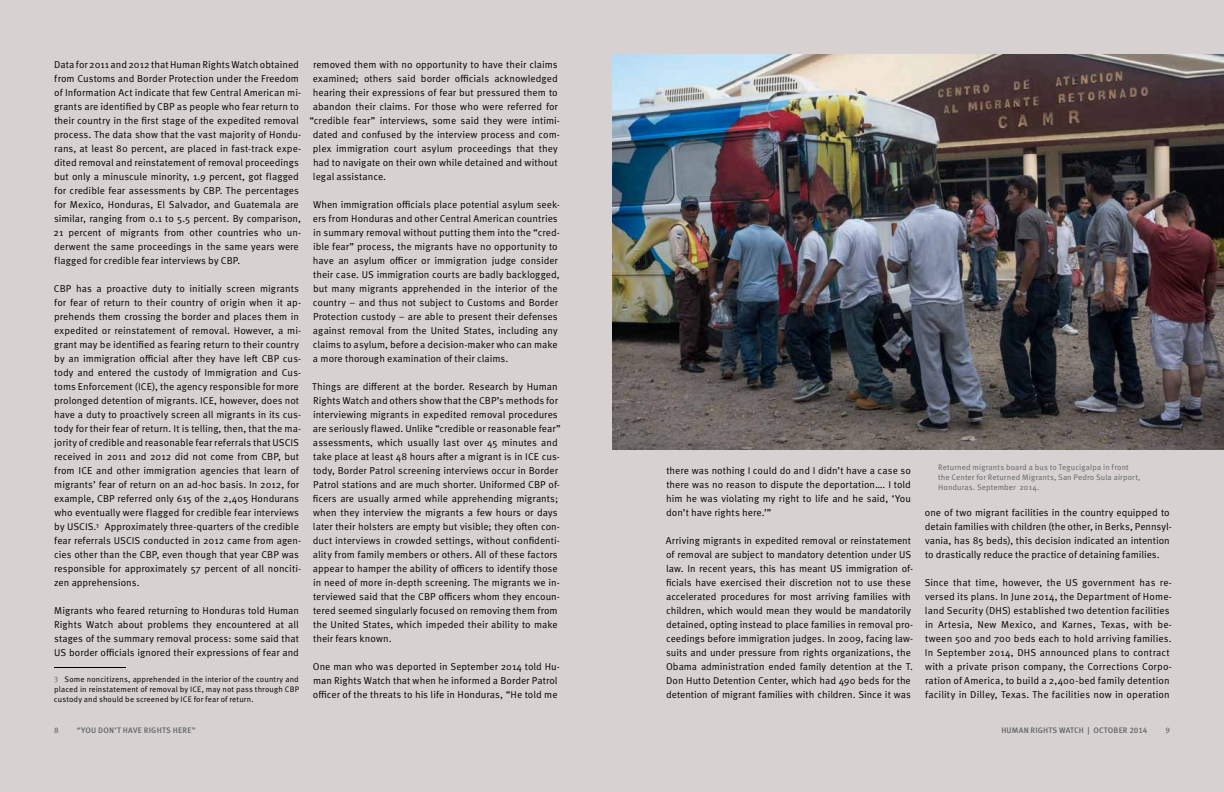
<style>
.page{position:relative;width:1224px;height:792px;background:#d7d2d1}
.page>*{position:absolute;margin:0;border:0;box-sizing:border-box;transform-origin:0 0}
.t1{font:10px/14px "Meta Pro Norm";letter-spacing:.005em;color:#000}
.t2{font:8px/10px "Meta Pro Norm";letter-spacing:.015em;color:#000;text-align:justify}
.t3{font:8px/10px "Meta Pro Norm";letter-spacing:.015em;color:#636466}
.t4{font:500 8px "Meta Pro";letter-spacing:.02em;color:#636466}
.t5{font:8px "Meta Pro";color:#636466}
.s1{color:#636466}
</style>
<div class="page">
<hr style="left:54px;top:667px;width:72px;height:1px;background:#000">
<img style="left:612px;top:54px;width:612px;height:396px">
<p class="t1" style="left:54px;top:57px;width:249px">Data for 2011 and 2012 that Human Rights Watch obtained from Customs and Border Protection under the Freedom of Information Act indicate that few Central American mi&shy;grants are identified by CBP as people who fear return to their country in the first stage of the expedited removal process. The data show that the vast majority of Hondu&shy;rans, at least 80 percent, are placed in fast-track expe&shy;dited removal and reinstatement of removal proceedings but only a minuscule minority, 1.9 percent, got flagged for credible fear assessments by CBP. The percentages for Mexico, Honduras, El Salvador, and Guatemala are similar, ranging from 0.1 to 5.5 percent. By comparison, 21 percent of migrants from other countries who un&shy;derwent the same proceedings in the same years were flagged for credible fear interviews by CBP.</p>
<p class="t1" style="left:54px;top:281px;width:249px">CBP has a proactive duty to initially screen migrants for fear of return to their country of origin when it ap&shy;prehends them crossing the border and places them in expedited or reinstatement of removal. However, a mi&shy;grant may be identified as fearing return to their country by an immigration official after they have left CBP cus&shy;tody and entered the custody of Immigration and Cus&shy;toms Enforcement (ICE), the agency responsible for more prolonged detention of migrants. ICE, however, does not have a duty to proactively screen all migrants in its cus&shy;tody for their fear of return. It is telling, then, that the ma&shy;jority of credible and reasonable fear referrals that USCIS received in 2011 and 2012 did not come from CBP, but from ICE and other immigration agencies that learn of migrants’ fear of return on an ad-hoc basis. In 2012, for example, CBP referred only 615 of the 2,405 Hondurans who eventually were flagged for credible fear interviews by USCIS.<sup>3</sup><sup>2</sup> Approximately three-quarters of the credible fear referrals USCIS conducted in 2012 came from agen&shy;cies other than the CBP, even though that year CBP was responsible for approximately 57 percent of all nonciti&shy;zen apprehensions.</p>
<p class="t1" style="left:54px;top:603px;width:246px;text-align:justify">Migrants who feared returning to Honduras told Human Rights Watch about problems they encountered at all stages of the summary removal process: some said that US border officials ignored their expressions of fear and</p>
<p class="t2" style="left:54px;top:674px;width:247px"><span class="s1">3</span> Some noncitizens, apprehended in the interior of the country and placed in reinstatement of removal by ICE, may not pass through CBP custody and should be screened by ICE for fear of return.</p>
<p class="t1" style="left:313px;top:57px;width:246px">removed them with no opportunity to have their claims</p>
<p class="t1" style="left:313px;top:71px;width:246px">examined; others said border officials acknowledged</p>
<p class="t1" style="left:313px;top:85px;width:246px">hearing their expressions of fear but pressured them to</p>
<p class="t1" style="left:313px;top:99px;width:246px">abandon their claims. For those who were referred for</p>
<p class="t1" style="left:309px;top:113px;width:252px">“credible fear” interviews, some said they were intimi-</p>
<p class="t1" style="left:313px;top:127px;width:249px">dated and confused by the interview process and com-</p>
<p class="t1" style="left:313px;top:141px;width:246px">plex immigration court asylum proceedings that they</p>
<p class="t1" style="left:313px;top:155px;width:246px">had to navigate on their own while detained and without</p>
<p class="t1" style="left:313px;top:169px;width:75px">legal assistance.</p>
<p class="t1" style="left:313px;top:197px;width:249px">When immigration officials place potential asylum seek&shy;ers from Honduras and other Central American countries in summary removal without putting them into the “cred&shy;ible fear” process, the migrants have no opportunity to have an asylum officer or immigration judge consider their case. US immigration courts are badly backlogged, but many migrants apprehended in the interior of the country – and thus not subject to Customs and Border Protection custody – are able to present their defenses against removal from the United States, including any claims to asylum, before a decision-maker who can make a more thorough examination of their claims.</p>
<p class="t1" style="left:312px;top:379px;width:250px">Things are different at the border. Research by Human Rights Watch and others show that the CBP’s methods for interviewing migrants in expedited removal procedures are seriously flawed. Unlike “credible or reasonable fear” assessments, which usually last over 45 minutes and take place at least 48 hours after a migrant is in ICE cus&shy;tody, Border Patrol screening interviews occur in Border Patrol stations and are much shorter. Uniformed CBP of&shy;ficers are usually armed while apprehending migrants; when they interview the migrants a few hours or days later their holsters are empty but visible; they often con&shy;duct interviews in crowded settings, without confidenti&shy;ality from family members or others. All of these factors appear to hamper the ability of officers to identify those in need of more in-depth screening. The migrants we in&shy;terviewed said that the CBP officers whom they encoun&shy;tered seemed singularly focused on removing them from the United States, which impeded their ability to make their fears known.</p>
<p class="t1" style="left:313px;top:659px;width:249px">One man who was deported in September 2014 told Hu&shy;man Rights Watch that when he informed a Border Patrol officer of the threats to his life in Honduras, “He told me</p>
<p class="t1" style="left:666px;top:463px;width:246px;text-align:justify">there was nothing I could do and I didn’t have a case so there was no reason to dispute the deportation…. I told him he was violating my right to life and he said, ‘You don’t have rights here.’”</p>
<p class="t1" style="left:666px;top:533px;width:249px">Arriving migrants in expedited removal or reinstatement of removal are subject to mandatory detention under US law. In recent years, this has meant US immigration of&shy;ficials have exercised their discretion not to use these accelerated procedures for most arriving families with children, which would mean they would be mandatorily detained, opting instead to place families in removal pro&shy;ceedings before immigration judges. In 2009, facing law&shy;suits and under pressure from rights organizations, the Obama administration ended family detention at the T.<br>Don Hutto Detention Center, which had 490 beds for the detention of migrant families with children. Since it was</p>
<p class="t3" style="left:938px;top:461px;width:204px">Returned migrants board a bus to Tegucigalpa in front the Center for Returned Migrants, San Pedro Sula airport,<br>Honduras. September 2014.</p>
<p class="t1" style="left:925px;top:505px;width:249px">one of two migrant facilities in the country equipped to detain families with children (the other, in Berks, Pennsyl&shy;vania, has 85 beds), this decision indicated an intention to drastically reduce the practice of detaining families.</p>
<p class="t1" style="left:925px;top:575px;width:249px">Since that time, however, the US government has re&shy;versed its plans. In June 2014, the Department of Home&shy;land Security (DHS) established two detention facilities in Artesia, New Mexico, and Karnes, Texas, with be&shy;tween 500 and 700 beds each to hold arriving families.<br>In September 2014, DHS announced plans to contract with a private prison company, the Corrections Corpo&shy;ration of America, to build a 2,400-bed family detention facility in Dilley, Texas. The facilities now in operation</p>
<p class="t5" style="left:54px;top:724px;width:6px">8</p>
<p class="t4" style="left:77px;top:724px;width:78px">“YOU DON ’T HAVE RIGHTS</p>
<p class="t4" style="left:173px;top:724px;width:24px">HERE”</p>
<p class="t4" style="left:1001px;top:724px;width:148px">HUMAN RIGHTS WATCH | OCTOBER 2014</p>
<p class="t5" style="left:1165px;top:724px;width:6px">9</p>
</div>
